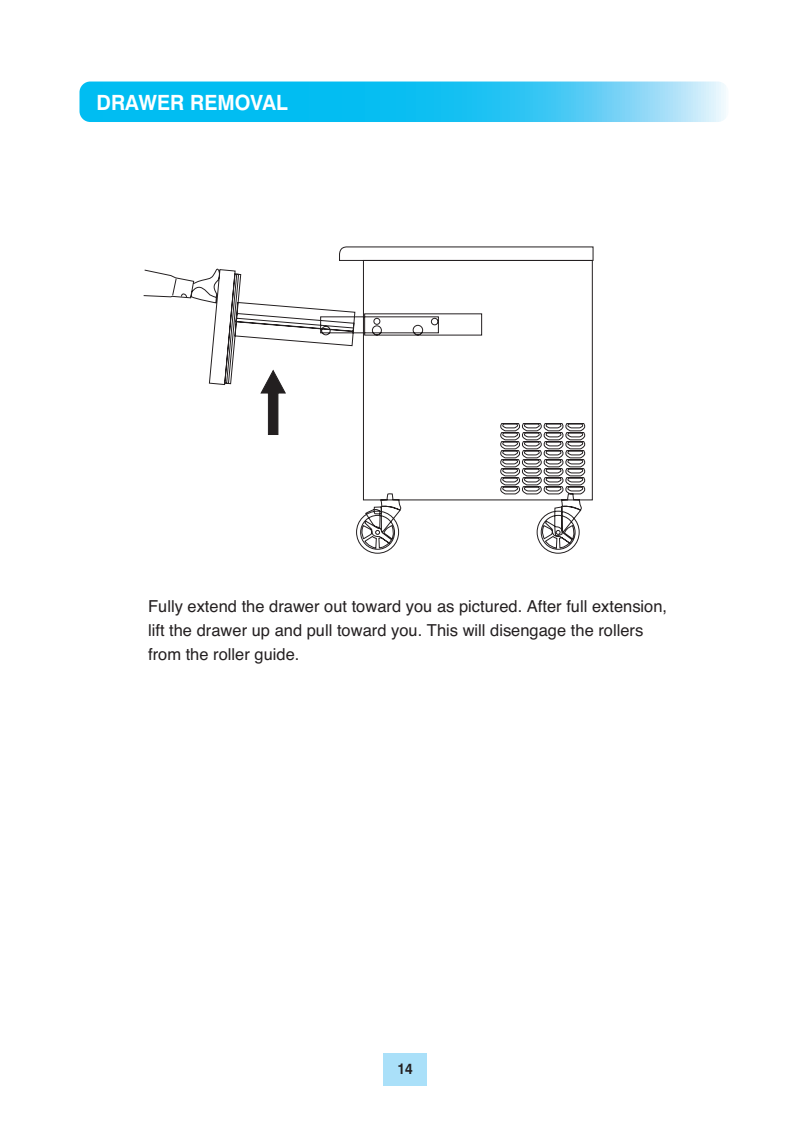
<style>
.page{position:relative;width:810px;height:1134px;background:#fff}
.page>*{position:absolute;margin:0;border:0;box-sizing:border-box;transform-origin:0 0}
.t1{font:700 21px "Swiss 721 BT";color:#fff;scale:.95 1}
.t2{font:16.5px/24px "Helvetica";color:#231f20}
.t3{font:700 15px "Swiss 721 BT";color:#231f20;scale:.9 1}
</style>
<div class="page">
<div style="left:383px;top:1053px;width:44px;height:33px;background:#aae0f9"></div>
<svg style="left:80px;top:82px;width:646px;height:40px"></svg>
<svg style="left:143px;top:246px;width:451px;height:308px"></svg>
<p class="t1" style="left:96px;top:89px;width:203px">DRAWER REMOVAL</p>
<p class="t2" style="left:148px;top:594px;width:521px">Fully extend the drawer out toward you as pictured. After full extension, lift the drawer up and pull toward you. This will disengage the rollers from the roller guide.</p>
<p class="t3" style="left:397px;top:1060px;width:19px">14</p>
</div>
